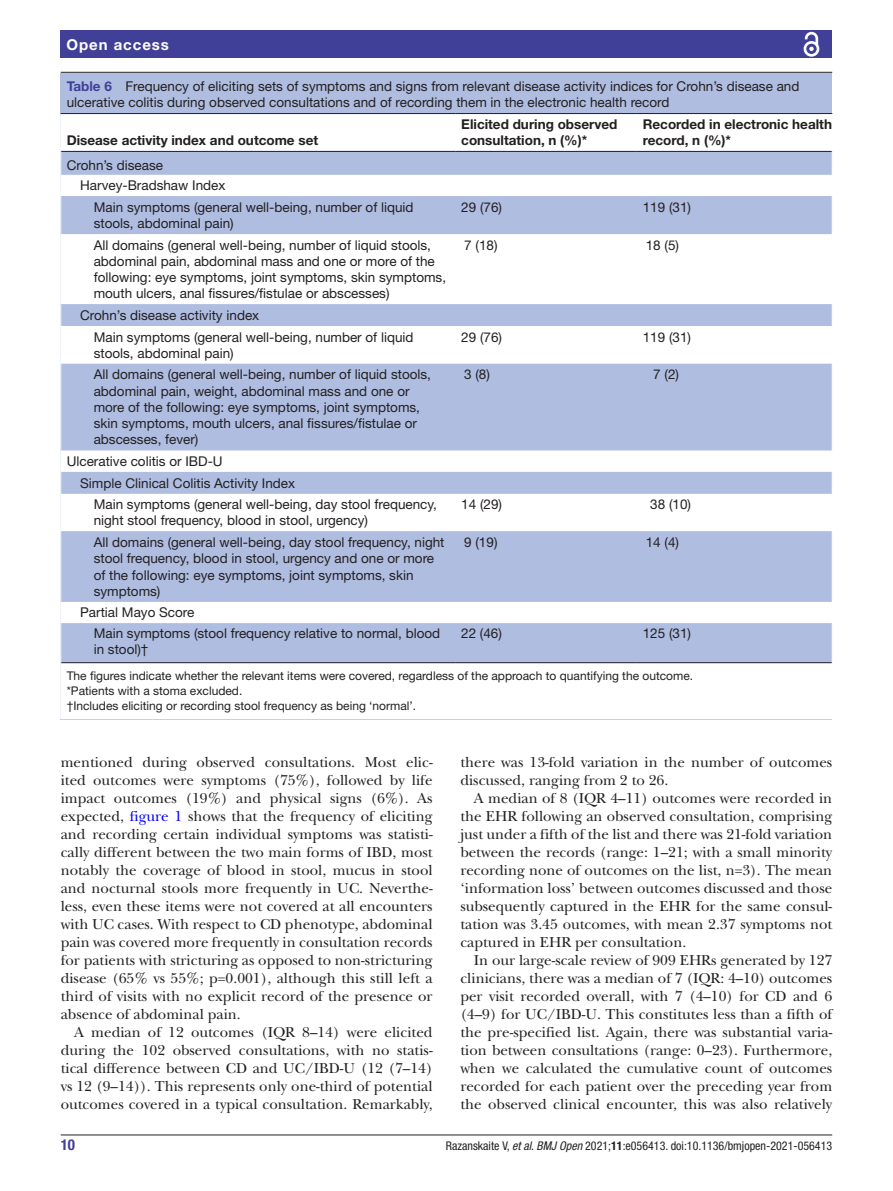
<style>
.page{position:relative;width:893px;height:1191px;background:#fff}
.page>*{position:absolute;margin:0;border:0;box-sizing:border-box;transform-origin:0 0}
.t1{font:15px/18px "New Baskerville";color:#231f20;text-align:justify}
.t2{font:700 15px "Helvetica Neue LT Std";letter-spacing:.065em;color:#fff}
.t3{font:700 condensed 15px "Helvetica Neue LT Std";color:#414099}
.t4{font:13.5px/16.2px "Helvetica Neue LT Std";color:#231f20}
.t5{font:700 13.5px/16.2px "Helvetica Neue LT Std";color:#231f20}
.t6{font:12px/15px "Helvetica Neue LT Std";color:#231f20}
.t7{font:condensed 12px "Helvetica Neue LT Std";color:#231f20}
.s1{font-weight:700;color:#414099}
.s2{color:#00f}
.s3{font-style:italic}
.s4{font-weight:700}
</style>
<div class="page">
<hr style="left:61px;top:1134px;width:771px;height:1px;background:#231f20">
<div style="left:61px;top:31px;width:771px;height:27px;background:#414099"></div>
<svg style="left:803px;top:31px;width:17px;height:26px"></svg>
<div style="left:61px;top:73px;width:771px;height:646px;background:#afbde1"></div>
<hr style="left:61px;top:72px;width:771px;height:1px;background:#231f20">
<div style="left:61px;top:114px;width:771px;height:605px;background:#fff"></div>
<svg style="left:61px;top:152px;width:771px;height:510px"></svg>
<hr style="left:61px;top:113px;width:394px;height:1px;background:#231f20">
<hr style="left:61px;top:151px;width:394px;height:1px;background:#231f20">
<hr style="left:455px;top:113px;width:182px;height:1px;background:#231f20">
<hr style="left:455px;top:151px;width:182px;height:1px;background:#231f20">
<hr style="left:637px;top:113px;width:195px;height:1px;background:#231f20">
<hr style="left:637px;top:151px;width:195px;height:1px;background:#231f20">
<hr style="left:455px;top:662px;width:182px;height:1px;background:#231f20">
<hr style="left:637px;top:662px;width:195px;height:1px;background:#231f20">
<hr style="left:61px;top:662px;width:394px;height:1px;background:#231f20">
<svg style="left:60px;top:151px;width:1px;height:45px"></svg>
<svg style="left:60px;top:304px;width:1px;height:22px"></svg>
<svg style="left:60px;top:450px;width:1px;height:43px"></svg>
<svg style="left:60px;top:601px;width:1px;height:22px"></svg>
<hr style="left:67px;top:679px;width:765px;height:2px;background:#fff">
<hr style="left:67px;top:694px;width:765px;height:2px;background:#fff">
<hr style="left:67px;top:709px;width:765px;height:2px;background:#fff">
<p class="t2" style="left:66px;top:35px;width:104px">Open access</p>
<p class="t4" style="left:67px;top:77px;width:734px"><span class="s1">Table 6</span> Frequency of eliciting sets of symptoms and signs from relevant disease activity indices for Crohn’s disease and ulcerative colitis during observed consultations and of recording them in the electronic health record</p>
<p class="t5" style="left:67px;top:132px;width:253px">Disease activity index and outcome set</p>
<p class="t5" style="left:461px;top:116px;width:158px">Elicited during observed consultation, n (%)*</p>
<p class="t5" style="left:643px;top:116px;width:191px">Recorded in electronic health record, n (%)*</p>
<p class="t4" style="left:80px;top:155px;width:147px;line-height:20.1px;text-indent:-14px">Crohn’s disease<br>Harvey-Bradshaw Index</p>
<p class="t4" style="left:94px;top:199px;width:321px">Main symptoms (general well-being, number of liquid stools, abdominal pain)</p>
<p class="t4" style="left:461px;top:199px;width:42px">29 (76)</p>
<p class="t4" style="left:643px;top:199px;width:50px">119 (31)</p>
<p class="t4" style="left:94px;top:237px;width:354px">All domains (general well-being, number of liquid stools, abdominal pain, abdominal mass and one or more of the following: eye symptoms, joint symptoms, skin symptoms, mouth ulcers, anal fissures/fistulae or abscesses)</p>
<p class="t4" style="left:464px;top:237px;width:35px">7 (18)</p>
<p class="t4" style="left:646px;top:237px;width:35px">18 (5)</p>
<p class="t4" style="left:94px;top:304px;width:321px;line-height:21.6px;text-indent:-14px">Crohn’s disease activity index<br>Main symptoms (general well-being, number of liquid</p>
<p class="t4" style="left:94px;top:345px;width:142px">stools, abdominal pain)</p>
<p class="t4" style="left:461px;top:328px;width:42px">29 (76)</p>
<p class="t4" style="left:643px;top:328px;width:50px">119 (31)</p>
<p class="t4" style="left:94px;top:366px;width:339px">All domains (general well-being, number of liquid stools, abdominal pain, weight, abdominal mass and one or more of the following: eye symptoms, joint symptoms, skin symptoms, mouth ulcers, anal fissures/fistulae or abscesses, fever)</p>
<p class="t4" style="left:464px;top:366px;width:27px">3 (8)</p>
<p class="t4" style="left:653px;top:366px;width:27px">7 (2)</p>
<p class="t4" style="left:67px;top:453px;width:157px">Ulcerative colitis or IBD-U</p>
<p class="t4" style="left:80px;top:474px;width:217px">Simple Clinical Colitis Activity Index</p>
<p class="t4" style="left:94px;top:496px;width:345px">Main symptoms (general well-being, day stool frequency,</p>
<p class="t4" style="left:94px;top:512px;width:276px">night stool frequency, blood in stool, urgency)</p>
<p class="t4" style="left:461px;top:496px;width:42px">14 (29)</p>
<p class="t4" style="left:650px;top:496px;width:42px">38 (10)</p>
<p class="t4" style="left:94px;top:534px;width:352px">All domains (general well-being, day stool frequency, night stool frequency, blood in stool, urgency and one or more of the following: eye symptoms, joint symptoms, skin symptoms)</p>
<p class="t4" style="left:464px;top:534px;width:35px">9 (19)</p>
<p class="t4" style="left:646px;top:534px;width:35px">14 (4)</p>
<p class="t4" style="left:94px;top:602px;width:348px;line-height:20.1px;text-indent:-14px">Partial Mayo Score<br>Main symptoms (stool frequency relative to normal, blood</p>
<p class="t4" style="left:94px;top:640px;width:56px">in stool)†</p>
<p class="t4" style="left:461px;top:624px;width:42px">22 (46)</p>
<p class="t4" style="left:643px;top:624px;width:50px">125 (31)</p>
<p class="t6" style="left:67px;top:668px;width:628px">The figures indicate whether the relevant items were covered, regardless of the approach to quantifying the outcome. *Patients with a stoma excluded.<br>†Includes eliciting or recording stool frequency as being ‘normal’.</p>
<p class="t1" style="left:61px;top:753px;width:373px">mentioned during observed consultations. Most elic&shy;ited outcomes were symptoms (75%), followed by life impact outcomes (19%) and physical signs (6%). As expected, <span class="s2">figure 1</span> shows that the frequency of eliciting and recording certain individual symptoms was statisti&shy;cally different between the two main forms of IBD, most notably the coverage of blood in stool, mucus in stool and nocturnal stools more frequently in UC. Neverthe&shy;less, even these items were not covered at all encounters with UC cases. With respect to CD phenotype, abdominal pain was covered more frequently in consultation records for patients with stricturing as opposed to non-stricturing disease (65% vs 55%; p=0.001), although this still left a third of visits with no explicit record of the presence or absence of abdominal pain.</p>
<p class="t1" style="left:61px;top:1023px;width:373px;text-indent:14px">A median of 12 outcomes (IQR 8–14) were elicited during the 102 observed consultations, with no statis&shy;tical difference between CD and UC/IBD-U (12 (7–14) vs 12 (9–14)). This represents only one-third of potential outcomes covered in a typical consultation. Remarkably,</p>
<p class="t1" style="left:460px;top:753px;width:373px">there was 13-fold variation in the number of outcomes discussed, ranging from 2 to 26.</p>
<p class="t1" style="left:460px;top:789px;width:373px;text-indent:13px">A median of 8 (IQR 4–11) outcomes were recorded in the EHR following an observed consultation, comprising just under a fifth of the list and there was 21-fold variation between the records (range: 1–21; with a small minority recording none of outcomes on the list, n=3). The mean ‘information loss’ between outcomes discussed and those subsequently captured in the EHR for the same consul&shy;tation was 3.45 outcomes, with mean 2.37 symptoms not captured in EHR per consultation.</p>
<p class="t1" style="left:460px;top:951px;width:373px;text-indent:13px">In our large-scale review of 909 EHRs generated by 127 clinicians, there was a median of 7 (IQR: 4–10) outcomes per visit recorded overall, with 7 (4–10) for CD and 6 (4–9) for UC/IBD-U. This constitutes less than a fifth of the pre-specified list. Again, there was substantial varia&shy;tion between consultations (range: 0–23). Furthermore, when we calculated the cumulative count of outcomes recorded for each patient over the preceding year from the observed clinical encounter, this was also relatively</p>
<p class="t3" style="left:61px;top:1135px;width:16px">10</p>
<p class="t7" style="left:446px;top:1138px;width:388px">Razanskaite V, <span class="s3">et al</span>. <span class="s3">BMJ Open</span> 2021;<span class="s4">11</span>:e056413. doi:10.1136/bmjopen-2021-056413</p>
</div>
